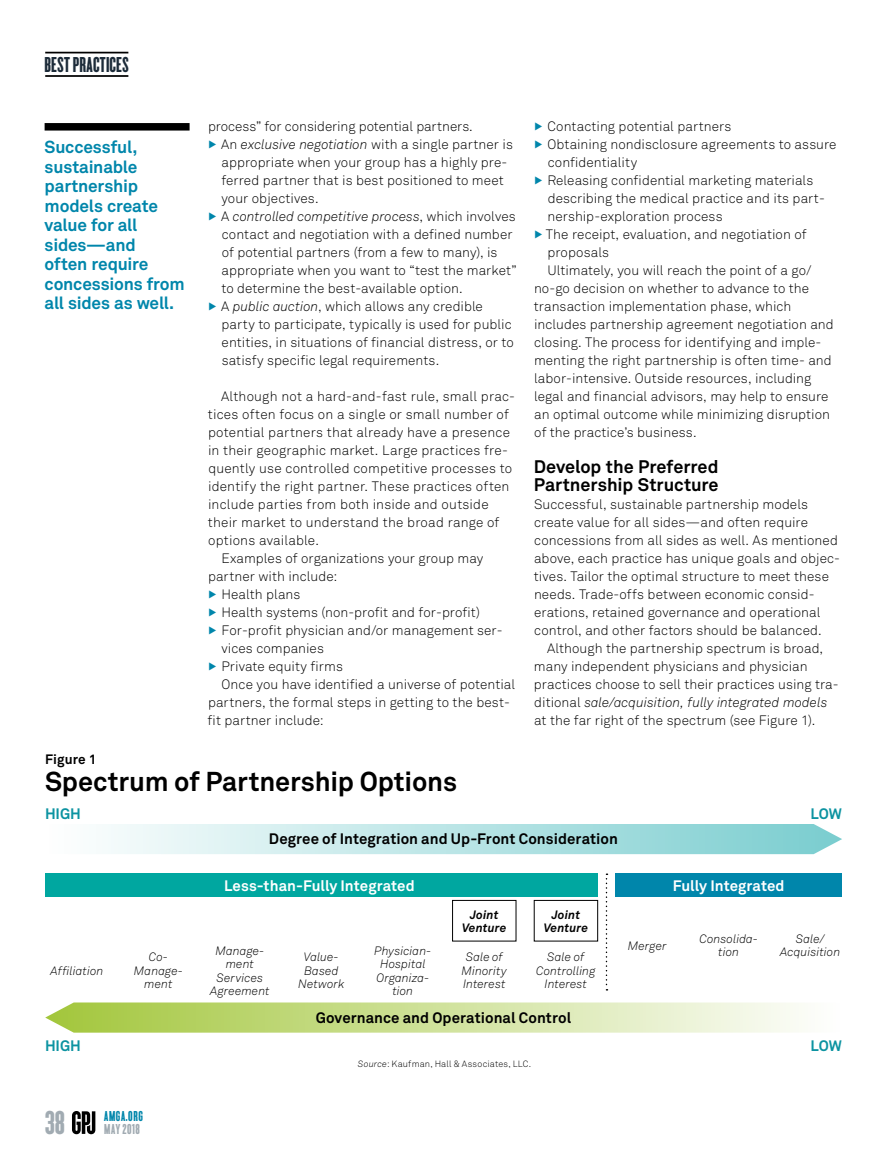
<style>
.page{position:relative;width:878px;height:1175px;background:#fff}
.page>*{position:absolute;margin:0;border:0;box-sizing:border-box;transform-origin:0 0}
.t1{font:34.5px "Cyclone Background";color:#a1abb2}
.t2{font:700 27px "Akkurat Std";letter-spacing:-.005em;color:#000}
.t3{font:22.5px "Cyclone Background";letter-spacing:.015em;color:#1c2b39}
.t4{font:700 18px/18px "Akkurat Std";letter-spacing:-.005em;color:#000}
.t5{font:700 17.25px/19.5px "Akkurat Std";letter-spacing:-.01em;color:#0086ab}
.t6{font:700 15px "Akkurat Std";letter-spacing:.005em;color:#000}
.t7{font:700 15px "Akkurat Std";letter-spacing:.005em;color:#fff}
.t8{font:700 15px "Akkurat Std";color:#0c93a1}
.t9{font:15px "Cyclone Background";letter-spacing:.045em;color:#0086ab}
.t10{font:15px "Cyclone Background";letter-spacing:.035em;color:#a1abb2}
.t11{font:300 13.5px/18px "Akkurat Std";letter-spacing:.005em;color:#000}
.t12{font:700 13.5px "Akkurat Std";letter-spacing:.01em;color:#000}
.t13{font:italic 300 12px/13.5px "Akkurat Std";letter-spacing:.005em;color:#000;text-align:center}
.t14{font:italic 700 12px/13.5px "Akkurat Std";letter-spacing:.01em;color:#000;text-align:center}
.t15{font:300 9px "Akkurat Std";letter-spacing:.02em;color:#000}
.s1{font-style:italic}
</style>
<div class="page">
<svg style="left:72px;top:1111px;width:23px;height:23px"></svg>
<hr style="left:45px;top:75px;width:83px;height:2px;background:#000">
<hr style="left:45px;top:52px;width:83px;height:1px;background:#000">
<div style="left:45px;top:873px;width:552px;height:23px;background:#00a7a0"></div>
<div style="left:615px;top:873px;width:227px;height:23px;background:#0086ab"></div>
<svg style="left:108px;top:824px;width:734px;height:30px;background:#b9e4e5"></svg>
<svg style="left:45px;top:1002px;width:757px;height:30px;background:#d0e29c"></svg>
<div style="left:452px;top:900px;width:64px;height:41px;border:1px solid #000"></div>
<div style="left:534px;top:900px;width:64px;height:41px;border:1px solid #000"></div>
<svg style="left:605px;top:873px;width:2px;height:117px"></svg>
<div style="left:45px;top:123px;width:144px;height:8px;background:#000"></div>
<h3 class="t3" style="left:45px;top:52px;width:85px">BEST PRACTICES</h3>
<p class="t5" style="left:45px;top:137px;width:142px">Successful, sustainable partnership models create value for all sides—and<br>often require concessions from all sides as well.</p>
<p class="t11" style="left:221px;top:117px;width:297px;text-indent:-13px">process” for considering potential partners.<br>An <span class="s1">exclusive negotiation</span> with a single partner is appropriate when your group has a highly pre&shy;ferred partner that is best positioned to meet your objectives.<br>A <span class="s1">controlled competitive process</span>, which involves contact and negotiation with a defined number of potential partners (from a few to many), is appropriate when you want to “test the market” to determine the best-available option.<br>A <span class="s1">public auction</span>, which allows any credible party to participate, typically is used for public entities, in situations of financial distress, or to satisfy specific legal requirements.</p>
<p class="t11" style="left:221px;top:387px;width:295px">Although not a hard-and-fast rule, small prac-</p>
<p class="t11" style="left:208px;top:405px;width:302px">tices often focus on a single or small number of</p>
<p class="t11" style="left:208px;top:423px;width:303px">potential partners that already have a presence</p>
<p class="t11" style="left:208px;top:441px;width:301px">in their geographic market. Large practices fre-</p>
<p class="t11" style="left:208px;top:459px;width:305px">quently use controlled competitive processes to</p>
<p class="t11" style="left:208px;top:477px;width:303px">identify the right partner. These practices often</p>
<p class="t11" style="left:208px;top:495px;width:282px">include parties from both inside and outside</p>
<p class="t11" style="left:208px;top:513px;width:293px">their market to understand the broad range of</p>
<p class="t11" style="left:208px;top:531px;width:112px">options available.</p>
<p class="t11" style="left:221px;top:549px;width:263px">Examples of organizations your group may</p>
<p class="t11" style="left:208px;top:567px;width:131px">partner with include:</p>
<p class="t11" style="left:221px;top:585px;width:80px">Health plans</p>
<p class="t11" style="left:221px;top:603px;width:260px">Health systems (non-profit and for-profit)</p>
<p class="t11" style="left:221px;top:621px;width:283px">For-profit physician and/or management ser-</p>
<p class="t11" style="left:221px;top:639px;width:104px">vices companies</p>
<p class="t11" style="left:221px;top:657px;width:123px">Private equity firms</p>
<p class="t11" style="left:222px;top:675px;width:295px">Once you have identified a universe of potential</p>
<p class="t11" style="left:208px;top:693px;width:303px">partners, the formal steps in getting to the best-</p>
<p class="t11" style="left:208px;top:711px;width:118px">fit partner include:</p>
<p class="t11" style="left:547px;top:117px;width:185px">Contacting potential partners</p>
<p class="t11" style="left:547px;top:135px;width:290px">Obtaining nondisclosure agreements to assure</p>
<p class="t11" style="left:547px;top:153px;width:91px">confidentiality</p>
<p class="t11" style="left:547px;top:171px;width:267px">Releasing confidential marketing materials</p>
<p class="t11" style="left:548px;top:189px;width:278px">describing the medical practice and its part-</p>
<p class="t11" style="left:547px;top:207px;width:177px">nership-exploration process</p>
<p class="t11" style="left:546px;top:225px;width:262px">The receipt, evaluation, and negotiation of</p>
<p class="t11" style="left:547px;top:243px;width:63px">proposals</p>
<p class="t11" style="left:547px;top:261px;width:265px">Ultimately, you will reach the point of a go/</p>
<p class="t11" style="left:534px;top:279px;width:276px">no-go decision on whether to advance to the</p>
<p class="t11" style="left:534px;top:297px;width:259px">transaction implementation phase, which</p>
<p class="t11" style="left:534px;top:315px;width:301px">includes partnership agreement negotiation and</p>
<p class="t11" style="left:534px;top:333px;width:288px">closing. The process for identifying and imple-</p>
<p class="t11" style="left:534px;top:351px;width:299px">menting the right partnership is often time- and</p>
<p class="t11" style="left:534px;top:369px;width:279px">labor-intensive. Outside resources, including</p>
<p class="t11" style="left:534px;top:387px;width:296px">legal and financial advisors, may help to ensure</p>
<p class="t11" style="left:534px;top:405px;width:297px">an optimal outcome while minimizing disruption</p>
<p class="t11" style="left:534px;top:423px;width:164px">of the practice’s business.</p>
<h3 class="t4" style="left:534px;top:457px;width:186px">Develop the Preferred<br>Partnership Structure</h3>
<p class="t11" style="left:534px;top:495px;width:308px">Successful, sustainable partnership models create value for all sides—and often require concessions from all sides as well. As mentioned above, each practice has unique goals and objec&shy;tives. Tailor the optimal structure to meet these needs. Trade-offs between economic consid&shy;erations, retained governance and operational control, and other factors should be balanced.</p>
<p class="t11" style="left:534px;top:639px;width:306px;text-indent:13px">Although the partnership spectrum is broad, many independent physicians and physician practices choose to sell their practices using tra&shy;ditional <span class="s1">sale/acquisition, fully integrated models </span>at the far right of the spectrum (see Figure 1).</p>
<p class="t12" style="left:45px;top:751px;width:53px">Figure 1</p>
<h2 class="t2" style="left:45px;top:765px;width:413px">Spectrum of Partnership Options</h2>
<p class="t6" style="left:269px;top:829px;width:350px">Degree of Integration and Up-Front Consideration</p>
<p class="t8" style="left:45px;top:804px;width:38px">HIGH</p>
<p class="t7" style="left:224px;top:876px;width:192px">Less-than-Fully Integrated</p>
<p class="t7" style="left:672px;top:876px;width:113px">Fully Integrated</p>
<p class="t8" style="left:810px;top:804px;width:33px">LOW</p>
<p class="t13" style="left:50px;top:964px;width:54px">Affiliation</p>
<p class="t8" style="left:45px;top:1036px;width:38px">HIGH</p>
<p class="t14" style="left:462px;top:907px;width:46px">Joint<br>Venture</p>
<p class="t14" style="left:543px;top:907px;width:46px">Joint<br>Venture</p>
<p class="t13" style="left:134px;top:950px;width:50px">Co-<br>Manage&shy;ment</p>
<p class="t13" style="left:210px;top:943px;width:61px">Manage&shy;ment<br>Services<br>Agreement</p>
<p class="t13" style="left:298px;top:950px;width:48px">Value-<br>Based<br>Network</p>
<p class="t13" style="left:374px;top:943px;width:59px">Physician-<br>Hospital<br>Organiza&shy;tion</p>
<p class="t13" style="left:461px;top:950px;width:47px">Sale of<br>Minority<br>Interest</p>
<p class="t13" style="left:536px;top:950px;width:60px">Sale of<br>Controlling<br>Interest</p>
<p class="t6" style="left:316px;top:1008px;width:257px">Governance and Operational Control</p>
<p class="t15" style="left:358px;top:1058px;width:175px"><span class="s1">Source</span>: Kaufman, Hall &amp; Associates, LLC.</p>
<h1 class="t1" style="left:45px;top:1103px;width:21px">38</h1>
<p class="t9" style="left:104px;top:1107px;width:40px">AMGA.ORG</p>
<p class="t10" style="left:104px;top:1121px;width:37px">MAY 2018</p>
<p class="t13" style="left:627px;top:938px;width:40px">Merger</p>
<p class="t13" style="left:699px;top:931px;width:60px">Consolida&shy;tion</p>
<p class="t13" style="left:780px;top:931px;width:62px">Sale/<br>Acquisition</p>
<p class="t8" style="left:810px;top:1036px;width:33px">LOW</p>
</div>
